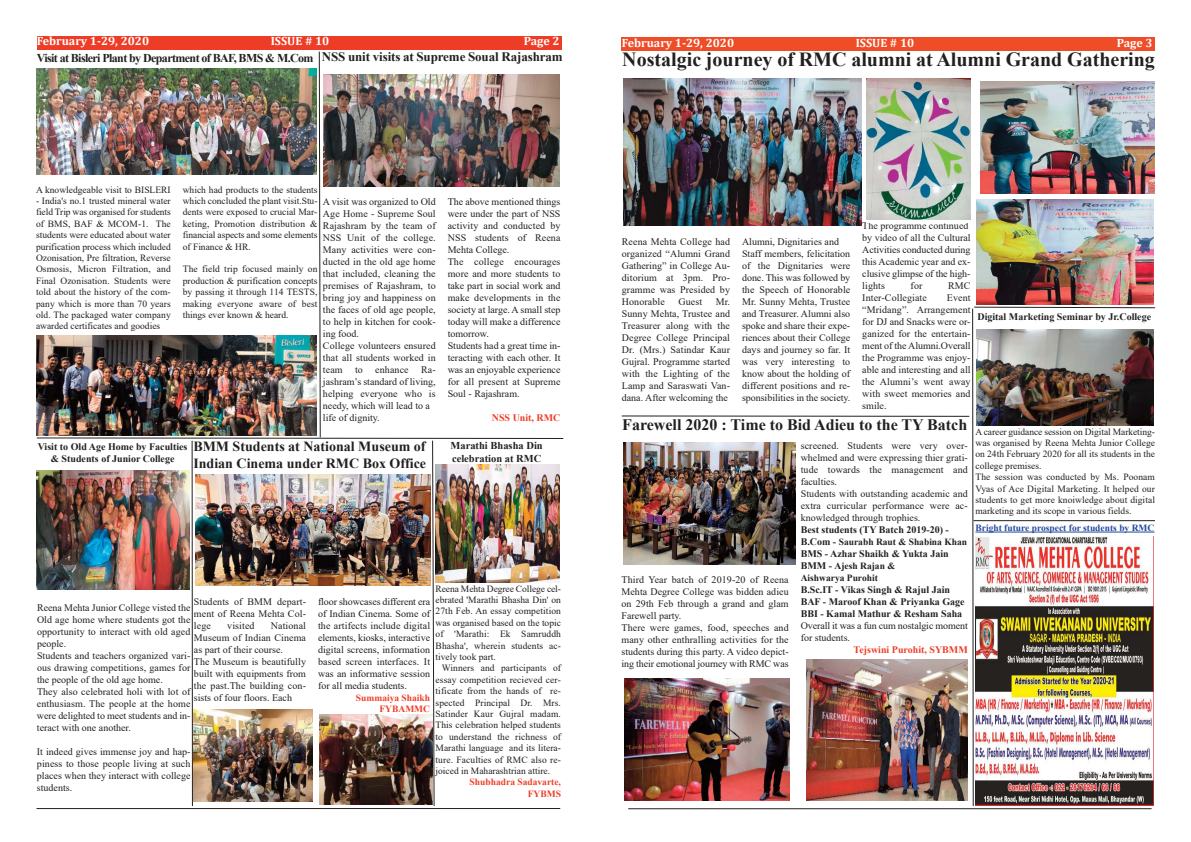
<style>
.page{position:relative;width:1191px;height:842px;background:#fff}
.page>*{position:absolute;margin:0;border:0;box-sizing:border-box;transform-origin:0 0}
.t1{font:700 20px "Times New Roman";color:#221f1f}
.t2{font:700 16px "Times New Roman";color:#221f1f}
.t3{font:700 14px/16.8px "Times New Roman";color:#221f1f}
.t4{font:700 12px "Times New Roman";letter-spacing:-.05em;color:#221f1f}
.t5{font:700 12px "Cambria";color:#fff}
.t6{font:700 10.5px/12.6px "Times New Roman";color:#221f1f}
.t7{font:10px/12px "Times New Roman";letter-spacing:.005em;color:#221f1f}
.t8{font:700 10px/12.1px "Times New Roman";color:#221f1f}
.t9{font:700 10px "Times New Roman";color:#ee3d27}
.t10{font:9.5px/11.4px "Times New Roman";color:#221f1f;text-align:justify}
.t11{font:700 9.5px/12px "Times New Roman";color:#221f1f}
.t12{font:700 9.5px/11.4px "Times New Roman";color:#ee3d27;text-align:right}
.t13{font:700 9.5px "Times New Roman";color:#21469d}
.s1{font-size:13px}
.s2{font-size:10px}
</style>
<div class="page">
<div style="left:37px;top:36px;width:524px;height:14px;background:#ee3d27"></div>
<hr style="left:36px;top:808px;width:524px;height:1px;background:#221f1f">
<div style="left:621px;top:37px;width:534px;height:14px;background:#ef4d28"></div>
<hr style="left:628px;top:808px;width:523px;height:1px;background:#221f1f">
<img style="left:36px;top:51px;width:528px;height:755px">
<img style="left:323px;top:74px;width:236px;height:113px">
<img style="left:980px;top:81px;width:174px;height:113px">
<img style="left:976px;top:199px;width:178px;height:106px">
<img style="left:623px;top:79px;width:239px;height:147px">
<img style="left:866px;top:79px;width:104px;height:141px">
<img style="left:621px;top:306px;width:534px;height:500px">
<img style="left:435px;top:465px;width:124px;height:118px">
<p class="t5" style="left:37px;top:37px;width:114px">February 1-29, 2020</p>
<p class="t5" style="left:271px;top:37px;width:60px">ISSUE # 10</p>
<p class="t5" style="left:524px;top:37px;width:37px">Page 2</p>
<p class="t4" style="left:37px;top:54px;width:527px">Visit at Bisleri Plant by Department of BAF, BMS &amp; M.Com <span class="s1">NSS unit visits at Supreme Soual Rajashram</span></p>
<p class="t10" style="left:36px;top:185px;width:136px">A knowledgeable visit to BISLERI</p>
<p class="t10" style="left:36px;top:196px;width:136px">- India's no.1 trusted mineral water field Trip was organised for students of BMS, BAF &amp; MCOM-1. The students were educated about water purification process which included Ozonisation, Pre filtration, Reverse Osmosis, Micron Filtration, and Final Ozonisation. Students were told about the history of the com&shy;pany which is more than 70 years old. The packaged water company awarded certificates and goodies</p>
<p class="t10" style="left:183px;top:185px;width:136px">which had products to the students which concluded the plant visit.Stu&shy;dents were exposed to crucial Mar&shy;keting, Promotion distribution &amp; financial aspects and some elements of Finance &amp; HR.</p>
<p class="t7" style="left:323px;top:197px;width:114px">A visit was organized to Old<br>Age Home - Supreme Soul<br>Rajashram by the team of<br>NSS Unit of the college.<br>Many activities were con&shy;ducted in the old age home that included, cleaning the premises of Rajashram, to bring joy and happiness on the faces of old age people, to help in kitchen for cook&shy;ing food.<br>College volunteers ensured that all students worked in team to enhance Ra&shy;jashram’s standard of living, helping everyone who is needy, which will lead to a life of dignity.</p>
<p class="t7" style="left:448px;top:197px;width:114px">The above mentioned things were under the part of NSS activity and conducted by<br>NSS students of Reena<br>Mehta College.<br>The college encourages more and more students to take part in social work and make developments in the society at large. A small step today will make a difference tomorrow.<br>Students had a great time in&shy;teracting with each other. It was an enjoyable experience for all present at Supreme<br>Soul - Rajashram.</p>
<p class="t10" style="left:183px;top:264px;width:136px">The field trip focused mainly on production &amp; purification concepts by passing it through 114 TESTS, making everyone aware of best things ever known &amp; heard.</p>
<p class="t9" style="left:492px;top:415px;width:70px">NSS Unit, RMC</p>
<h3 class="t3" style="left:193px;top:440px;width:234px">BMM Students at National Museum of<br>Indian Cinema under RMC Box Office</h3>
<p class="t8" style="left:38px;top:441px;width:151px;text-align:center">Visit to Old Age Home by Faculties &amp; Students of Junior College</p>
<p class="t6" style="left:450px;top:441px;width:94px">Marathi Bhasha Din celebration at RMC</p>
<p class="t7" style="left:194px;top:597px;width:114px;text-align:justify">Students of BMM depart&shy;ment of Reena Mehta Col&shy;lege</p>
<p class="t7" style="left:37px;top:602px;width:155px">Reena Mehta Junior College visted the<br>Old age home where students got the opportunity to interact with old aged people.<br>Students and teachers organized vari&shy;ous drawing competitions, games for the people of the old age home.<br>They also celebrated holi with lot of enthusiasm. The people at the home were delighted to meet students and in&shy;teract with one another.</p>
<p class="t7" style="left:37px;top:746px;width:155px;text-align:justify">It indeed gives immense joy and hap&shy;piness to those people living at such places when they interact with college students.</p>
<p class="t7" style="left:194px;top:621px;width:114px;text-indent:77px">National<br>Museum of Indian Cinema as part of their course.<br>The Museum is beautifully built with equipments from the past.The building con&shy;sists of four floors. Each</p>
<p class="t7" style="left:227px;top:621px;width:29px">visited</p>
<p class="t10" style="left:435px;top:584px;width:127px">Reena Mehta Degree College cel&shy;ebrated 'Marathi Bhasha Din' on 27th Feb. An essay competition was organised based on the topic of 'Marathi: Ek Samruddh Bhasha', wherein students ac&shy;tively took part.</p>
<p class="t10" style="left:435px;top:663px;width:127px;text-indent:6px">Winners and participants of essay competition recieved cer&shy;tificate from the hands of re&shy;spected Principal Dr. Mrs.<br>Satinder Kaur Gujral madam.<br>This celebration helped students to understand the richness of Marathi language and its litera&shy;ture. Faculties of RMC also re&shy;joiced in Maharashtrian attire.</p>
<p class="t12" style="left:469px;top:778px;width:93px">Shubhadra Sadavarte,<br>FYBMS</p>
<p class="t7" style="left:318px;top:597px;width:114px;text-align:justify">floor showcases different era of Indian Cinema. Some of the artifects include digital elements, kiosks, interactive digital screens, information based screen interfaces. It was an informative session for all media students.</p>
<p class="t12" style="left:356px;top:693px;width:76px">Summaiya Shaikh<br>FYBAMMC</p>
<p class="t5" style="left:621px;top:38px;width:114px">February 1-29, 2020</p>
<p class="t5" style="left:855px;top:38px;width:60px">ISSUE # 10</p>
<p class="t5" style="left:1116px;top:38px;width:37px">Page 3</p>
<h1 class="t1" style="left:622px;top:52px;width:534px">Nostalgic journey of RMC alumni at Alumni Grand Gathering</h1>
<p class="t7" style="left:622px;top:236px;width:110px;text-align:justify">Reena Mehta College had organized “Alumni Grand Gathering” in College Au&shy;ditorium at 3pm. Pro&shy;gramme was Presided by Honorable</p>
<p class="t7" style="left:678px;top:296px;width:25px">Guest</p>
<p class="t7" style="left:622px;top:296px;width:110px;text-align:justify;text-indent:94px">Mr.<br>Sunny Mehta, Trustee and Treasurer along with the Degree College Principal Dr. (Mrs.) Satindar Kaur Gujral. Programme started with the Lighting of the Lamp and Saraswati Van&shy;dana. After welcoming the</p>
<p class="t7" style="left:742px;top:236px;width:110px">Alumni, Dignitaries and<br>Staff members, felicitation of the Dignitaries were done. This was followed by the Speech of Honorable<br>Mr. Sunny Mehta, Trustee and Treasurer. Alumni also spoke and share their expe&shy;riences about their College days and journey so far. It was very interesting to know about the holding of different positions and re&shy;sponsibilities in the society.</p>
<p class="t7" style="left:862px;top:221px;width:110px">The programme continued by video of all the Cultural<br>Activities conducted during this Academic year and ex&shy;clusive glimpse of the high&shy;lights</p>
<p class="t7" style="left:910px;top:281px;width:13px">for</p>
<p class="t7" style="left:948px;top:281px;width:24px">RMC</p>
<p class="t7" style="left:862px;top:293px;width:66px">Inter-Collegiate</p>
<p class="t7" style="left:862px;top:293px;width:110px;text-align:justify;text-indent:84px">Event “Mridang”. Arrangement for DJ and Snacks were or&shy;ganized for the entertain&shy;ment of the Alumni.Overall the Programme was enjoy&shy;able and interesting and all the Alumni’s went away with sweet memories and smile.</p>
<p class="t8" style="left:977px;top:311px;width:175px">Digital Marketing Seminar by Jr.College</p>
<h2 class="t2" style="left:622px;top:420px;width:346px">Farewell 2020 : Time to Bid Adieu to the TY Batch</h2>
<p class="t10" style="left:975px;top:427px;width:181px;text-align:left">A career guidance session on Digital Marketing&shy;was organised by Reena Mehta Junior College on 24th February 2020 for all its students in the college premises.<br>The session was conducted by Ms. Poonam Vyas of Ace Digital Marketing. It helped our students to get more knoiwledge about digital marketing and its scope in various fields.</p>
<p class="t7" style="left:800px;top:441px;width:169px">screened. Students were very over&shy;whelmed and were expressing thier grati&shy;tude towards the management and faculties.<br>Students with outstanding academic and extra curricular performance were ac&shy;knowledged through trophies.</p>
<p class="t8" style="left:800px;top:525px;width:150px">Best students (TY Batch 2019-20) -</p>
<p class="t11" style="left:800px;top:537px;width:168px"><span class="s2">B.Com -</span> Saurabh Raut &amp; Shabina Khan</p>
<p class="t8" style="left:800px;top:548px;width:150px">BMS - Azhar Shaikh &amp; Yukta Jain</p>
<p class="t11" style="left:800px;top:561px;width:96px"><span class="s2">BMM -</span> Ajesh Rajan &amp;<br>Aishwarya Purohit</p>
<p class="t8" style="left:800px;top:584px;width:165px">B.Sc.IT - Vikas Singh &amp; Rajul Jain<br>BAF - Maroof Khan &amp; Priyanka Gage<br>BBI - Kamal Mathur &amp; Resham Saha</p>
<p class="t7" style="left:800px;top:621px;width:169px">Overall it was a fun cum nostalgic moment for students.</p>
<p class="t9" style="left:853px;top:646px;width:116px">Tejswini Purohit, SYBMM</p>
<p class="t13" style="left:975px;top:525px;width:180px">Bright future prospect for students by RMC</p>
<p class="t7" style="left:621px;top:575px;width:169px">Third Year batch of 2019-20 of Reena Mehta Degree College was bidden adieu on 29th Feb through a grand and glam Farewell party.<br>There were games, food, speeches and many other enthralling activities for the students during this party. A video depict&shy;ing their emotional journey with RMC was</p>
</div>
